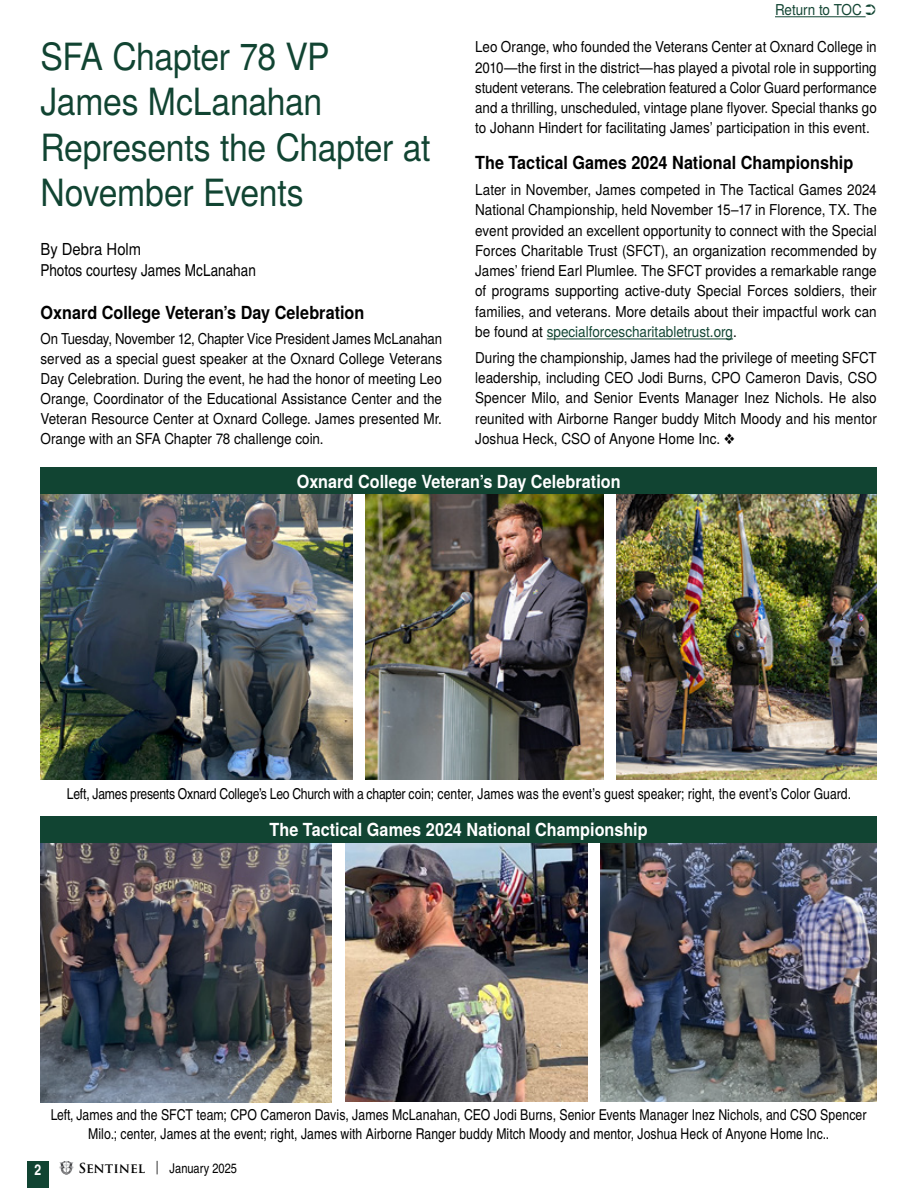
<style>
.page{position:relative;width:918px;height:1188px;background:#fff}
.page>*{position:absolute;margin:0;border:0;box-sizing:border-box;transform-origin:0 0}
.Headline{font:37.5px/45.5px "Te X Gyre Heros";letter-spacing:-.01em;color:#114432;scale:.9 1}
.Section_Header{font:700 18px "Te X Gyre Heros";color:#fff;scale:.9 1}
.Section_Header-2{font:700 18px "Te X Gyre Heros";color:#000;scale:.9 1}
.Section_Header-3{font:16.5px/21.5px "Te X Gyre Heros Condensed";color:#000}
.Body_Text{font:15px/20.2px "Te X Gyre Heros";color:#000;text-align:justify;scale:.9 1}
.Captions{font:15px/19.5px "Te X Gyre Heros Condensed";letter-spacing:.005em;color:#000;text-align:center}
.Body_Text-2{font:15px/20px "Te X Gyre Heros";color:#000;text-align:justify;scale:.88 1}
.Captions-2{font:15px "Te X Gyre Heros";letter-spacing:-.005em;color:#114432;scale:.9 1}
.t1{font:700 15px "Te X Gyre Heros Condensed";color:#fff}
.t2{font:13.5px "Te X Gyre Heros Condensed";color:#000}
.s1{font-family:"Te X Gyre Heros"}
.s2{color:#114432}
.s3{font-family:"Trajan Pro";font-weight:700}
.s4{font-family:"Trajan Pro"}
</style>
<div class="page">
<svg style="left:59px;top:1161px;width:15px;height:14px"></svg>
<div style="left:27px;top:1161px;width:22px;height:27px;background:#114432"></div>
<div style="left:41px;top:467px;width:836px;height:27px;background:#114432"></div>
<img style="left:346px;top:843px;width:242px;height:258px">
<img style="left:40px;top:843px;width:292px;height:259px">
<img style="left:601px;top:843px;width:276px;height:258px">
<img style="left:41px;top:494px;width:311px;height:286px">
<img style="left:365px;top:494px;width:239px;height:286px">
<img style="left:617px;top:494px;width:260px;height:286px">
<div style="left:40px;top:816px;width:837px;height:27px;background:#114432"></div>
<hr style="left:547px;top:339px;width:186px;height:1px;background:#114432">
<hr style="left:775px;top:16px;width:91px;height:1px;background:#114432">
<p class="Headline" style="left:41px;top:31px;width:435px">SFA Chapter 78 VP<br>James McLanahan<br>Represents the Chapter at<br>November Events</p>
<p class="Section_Header-3" style="left:41px;top:237px;width:217px"><span class="s1">By Debra Holm<br></span>Photos courtesy James McLanahan</p>
<p class="Section_Header-2" style="left:41px;top:298px;width:361px">Oxnard College Veteran’s Day Celebration</p>
<p class="Body_Text-2" style="left:41px;top:328px;width:458px">On Tuesday, November 12, Chapter Vice President James McLanahan served as a special guest speaker at the Oxnard College Veterans Day Celebration. During the event, he had the honor of meeting Leo Orange, Coordinator of the Educational Assistance Center and the Veteran Resource Center at Oxnard College. James presented Mr.<br>Orange with an SFA Chapter 78 challenge coin.</p>
<p class="Captions-2" style="left:775px;top:-2px;width:114px">Return to TOC ➲</p>
<p class="Body_Text" style="left:475px;top:36px;width:448px">Leo Orange, who founded the Veterans Center at Oxnard College in 2010—the first in the district—has played a pivotal role in supporting student veterans. The celebration featured a Color Guard performance and a thrilling, unscheduled, vintage plane flyover. Special thanks go to Johann Hindert for facilitating James’ participation in this event.</p>
<p class="Section_Header-2" style="left:475px;top:149px;width:422px">The Tactical Games 2024 National Championship</p>
<p class="Body_Text" style="left:475px;top:178px;width:448px">Later in November, James competed in The Tactical Games 2024<br>National Championship, held November 15–17 in Florence, TX. The event provided an excellent opportunity to connect with the Special Forces Charitable Trust (SFCT), an organization recommended by James’ friend Earl Plumlee. The SFCT provides a remarkable range of programs supporting active-duty Special Forces soldiers, their families, and veterans. More details about their impactful work can be found at <span class="s2">specialforcescharitabletrust.org</span>.</p>
<p class="Body_Text" style="left:475px;top:346px;width:448px">During the championship, James had the privilege of meeting SFCT leadership, including CEO Jodi Burns, CPO Cameron Davis, CSO Spencer Milo, and Senior Events Manager Inez Nichols. He also reunited with Airborne Ranger buddy Mitch Moody and his mentor Joshua Heck, CSO of Anyone Home Inc. ❖</p>
<p class="Section_Header" style="left:297px;top:467px;width:361px">Oxnard College Veteran’s Day Celebration</p>
<p class="Captions" style="left:67px;top:783px;width:786px">Left, James presents Oxnard College’s Leo Church with a chapter coin; center, James was the event’s guest speaker; right, the event’s Color Guard.</p>
<p class="Section_Header" style="left:270px;top:816px;width:422px">The Tactical Games 2024 National Championship</p>
<p class="Captions" style="left:51px;top:1104px;width:817px">Left, James and the SFCT team; CPO Cameron Davis, James McLanahan, CEO Jodi Burns, Senior Events Manager Inez Nichols, and CSO Spencer<br>Milo.; center, James at the event; right, James with Airborne Ranger buddy Mitch Moody and mentor, Joshua Heck of Anyone Home Inc..</p>
<p class="t1" style="left:35px;top:1159px;width:8px">2</p>
<p class="t2" style="left:78px;top:1158px;width:160px"><span class="s3">SENTINEL</span> <span class="s4">|</span> January 2025</p>
</div>
